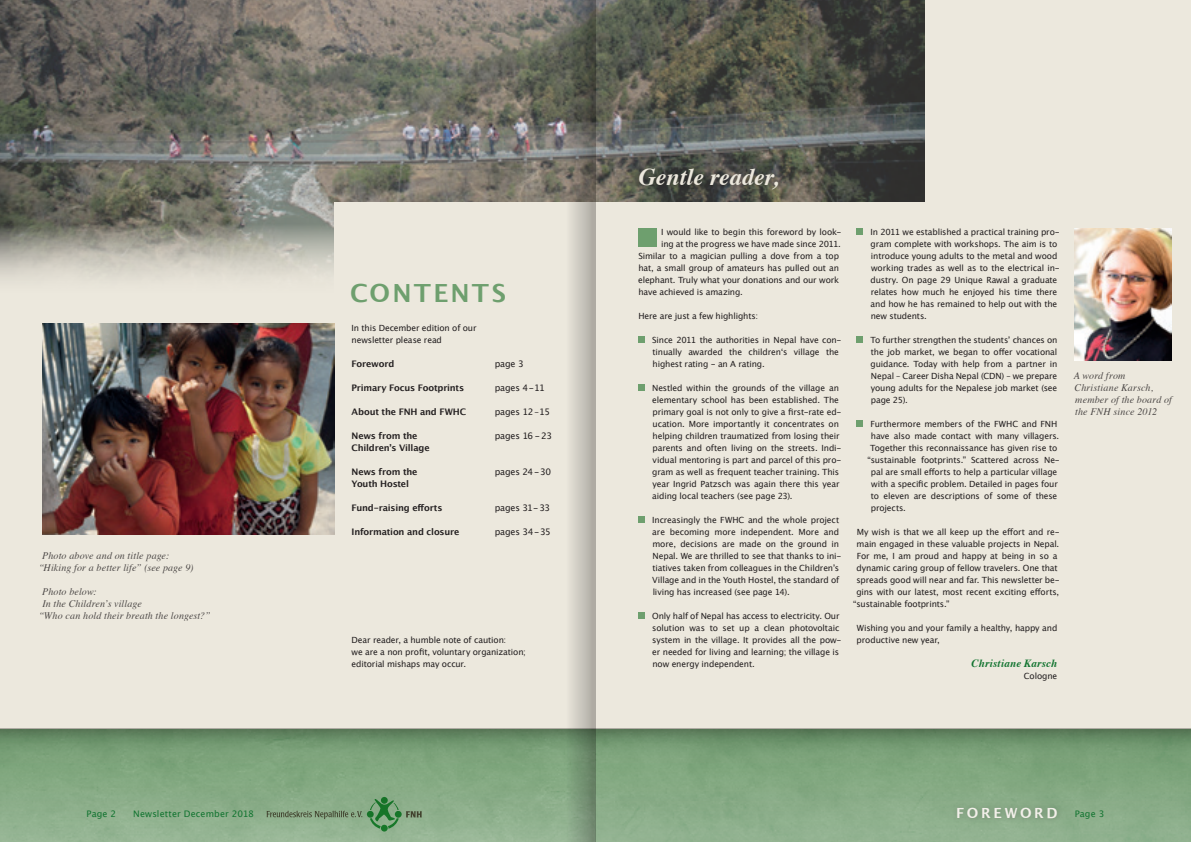
<style>
.page{position:relative;width:1191px;height:842px;background:#fff}
.page>*{position:absolute;margin:0;border:0;box-sizing:border-box;transform-origin:0 0}
.t1{font:700 25px "Lucida Grande";letter-spacing:.09em;color:#6e9f6e}
.t2{font:italic 700 24px "Times";color:#ece8dd}
.t3{font:700 14px "Lucida Grande";letter-spacing:.195em;color:#f3f0ea}
.t4{font:italic 700 11px "Times";letter-spacing:.02em;color:#127430}
.t5{font:italic 10px/12px "Times";letter-spacing:.015em;color:#231f20}
.t6{font:700 9px "Lucida Grande";letter-spacing:-.02em;color:#231f20}
.t7{font:9px "Lucida Grande";letter-spacing:-.02em;color:#231f20}
.t8{font:9px "Lucida Grande";letter-spacing:.01em;color:#127430}
.t9{font:8.5px/12px "Lucida Grande";letter-spacing:-.01em;color:#231f20}
</style>
<div class="page">
<img style="left:0;top:764px;width:565px;height:78px">
<div style="left:595px;top:0;width:596px;height:842px;background:#88ab87"></div>
<svg style="left:266px;top:797px;width:156px;height:34px;background:#81a580"></svg>
<div style="left:0;top:0;width:1191px;height:729px;background:#ece8dd"></div>
<img style="left:0;top:0;width:924px;height:280px">
<div style="left:334px;top:203px;width:857px;height:514px;background:#ece8dd"></div>
<div style="left:638px;top:336px;width:6px;height:7px;background:#6e9f6e"></div>
<div style="left:638px;top:384px;width:6px;height:7px;background:#6e9f6e"></div>
<div style="left:638px;top:516px;width:6px;height:7px;background:#6e9f6e"></div>
<div style="left:638px;top:612px;width:6px;height:7px;background:#6e9f6e"></div>
<div style="left:856px;top:228px;width:6px;height:7px;background:#6e9f6e"></div>
<div style="left:856px;top:336px;width:6px;height:7px;background:#6e9f6e"></div>
<div style="left:856px;top:420px;width:6px;height:7px;background:#6e9f6e"></div>
<img style="left:1074px;top:229px;width:97px;height:131px">
<div style="left:633px;top:163px;width:151px;height:32px;background:#231f20;opacity:.64"></div>
<svg style="left:565px;top:0;width:30px;height:842px"></svg>
<div style="left:951px;top:802px;width:112px;height:23px;background:#86a785"></div>
<svg style="left:0;top:729px;width:1191px;height:35px;fill:#759b73"></svg>
<img style="left:43px;top:324px;width:291px;height:210px">
<div style="left:638px;top:228px;width:18px;height:19px;background:#6e9f6e"></div>
<p class="t5" style="left:38px;top:549px;width:157px;text-indent:4px">Photo above and on title page: “Hiking for a better life” (see page 9)</p>
<p class="t5" style="left:42px;top:585px;width:56px">Photo below:</p>
<p class="t5" style="left:42px;top:597px;width:101px">In the Children’s village</p>
<p class="t5" style="left:38px;top:609px;width:174px">“Who can hold their breath the longest?”</p>
<h1 class="t1" style="left:350px;top:272px;width:158px">CONTENTS</h1>
<p class="t9" style="left:351px;top:322px;width:126px">In this December edition of our newsletter please read</p>
<p class="t6" style="left:351px;top:356px;width:44px">Foreword</p>
<p class="t7" style="left:494px;top:358px;width:31px">page 3</p>
<p class="t6" style="left:351px;top:380px;width:114px">Primary Focus Footprints</p>
<p class="t7" style="left:494px;top:382px;width:52px">pages 4-11</p>
<p class="t6" style="left:351px;top:404px;width:116px">About the FNH and FWHC</p>
<p class="t7" style="left:494px;top:406px;width:57px">pages 12–15</p>
<p class="t6" style="left:351px;top:428px;width:67px">News from the</p>
<p class="t7" style="left:494px;top:430px;width:59px">pages 16 -23</p>
<p class="t6" style="left:351px;top:440px;width:79px">Children’s Village</p>
<p class="t6" style="left:351px;top:464px;width:67px">News from the</p>
<p class="t7" style="left:494px;top:466px;width:58px">pages 24-30</p>
<p class="t6" style="left:351px;top:476px;width:59px">Youth Hostel</p>
<p class="t6" style="left:351px;top:500px;width:92px">Fund-raising efforts</p>
<p class="t7" style="left:494px;top:502px;width:57px">pages 31-33</p>
<p class="t6" style="left:351px;top:524px;width:109px">Information and closure</p>
<p class="t7" style="left:494px;top:526px;width:58px">pages 34-35</p>
<p class="t9" style="left:351px;top:634px;width:176px">Dear reader, a humble note of caution:<br>we are a non profit, voluntary organization; editorial mishaps may occur.</p>
<h2 class="t2" style="left:639px;top:155px;width:141px">Gentle reader,</h2>
<p class="t9" style="left:661px;top:226px;width:182px">I would like to begin this foreword by look-</p>
<p class="t9" style="left:661px;top:238px;width:181px">ing at the progress we have made since 2011.</p>
<p class="t9" style="left:638px;top:250px;width:202px">Similar to a magician pulling a dove from a top</p>
<p class="t9" style="left:638px;top:262px;width:202px">hat, a small group of amateurs has pulled out an</p>
<p class="t9" style="left:638px;top:274px;width:203px">elephant. Truly what your donations and our work</p>
<p class="t9" style="left:638px;top:286px;width:106px">have achieved is amazing.</p>
<p class="t9" style="left:638px;top:310px;width:121px">Here are just a few highlights:</p>
<p class="t9" style="left:652px;top:334px;width:191px">Since 2011 the authorities in Nepal have con&shy;tinually awarded the children‘s village the highest rating - an A rating.</p>
<p class="t9" style="left:652px;top:382px;width:191px">Nestled within the grounds of the village an elementary school has been established. The primary goal is not only to give a first-rate ed&shy;ucation. More importantly it concentrates on helping children traumatized from losing their parents and often living on the streets. Indi&shy;vidual mentoring is part and parcel of this pro&shy;gram as well as frequent teacher training. This year Ingrid Patzsch was again there this year aiding local teachers (see page 23).</p>
<p class="t9" style="left:652px;top:514px;width:191px">Increasingly the FWHC and the whole project are becoming more independent. More and more, decisions are made on the ground in Nepal. We are thrilled to see that thanks to ini&shy;tiatives taken from colleagues in the Children’s Village and in the Youth Hostel, the standard of living has increased (see page 14).</p>
<p class="t9" style="left:652px;top:610px;width:191px">Only half of Nepal has access to electricity. Our solution was to set up a clean photovoltaic system in the village. It provides all the pow&shy;er needed for living and learning; the village is now energy independent.</p>
<p class="t9" style="left:870px;top:226px;width:191px">In 2011 we established a practical training pro&shy;gram complete with workshops. The aim is to introduce young adults to the metal and wood working trades as well as to the electrical in&shy;dustry. On page 29 Unique Rawal a graduate relates how much he enjoyed his time there and how he has remained to help out with the new students.</p>
<p class="t9" style="left:870px;top:334px;width:188px;text-align:justify">To further strengthen the students’ chances on the job market, we began to offer vocational guidance. Today with help from a partner in Nepal – Career Disha Nepal (CDN) – we prepare young adults for the Nepalese job market (see page 25).</p>
<p class="t9" style="left:870px;top:418px;width:188px">Furthermore members of the FWHC and FNH</p>
<p class="t9" style="left:871px;top:430px;width:190px">have also made contact with many villagers.</p>
<p class="t9" style="left:870px;top:442px;width:189px">Together this reconnaissance has given rise to</p>
<p class="t9" style="left:867px;top:454px;width:194px">“sustainable footprints.” Scattered across Ne-</p>
<p class="t9" style="left:870px;top:466px;width:188px">pal are small efforts to help a particular village</p>
<p class="t9" style="left:871px;top:478px;width:188px">with a specific problem. Detailed in pages four</p>
<p class="t9" style="left:871px;top:490px;width:188px">to eleven are descriptions of some of these</p>
<p class="t9" style="left:870px;top:502px;width:37px">projects.</p>
<p class="t9" style="left:856px;top:526px;width:205px">My wish is that we all keep up the effort and re-</p>
<p class="t9" style="left:856px;top:538px;width:204px">main engaged in these valuable projects in Nepal.</p>
<p class="t9" style="left:856px;top:550px;width:202px">For me, I am proud and happy at being in so a</p>
<p class="t9" style="left:856px;top:562px;width:203px">dynamic caring group of fellow travelers. One that</p>
<p class="t9" style="left:856px;top:574px;width:205px">spreads good will near and far. This newsletter be-</p>
<p class="t9" style="left:856px;top:586px;width:204px">gins with our latest, most recent exciting efforts,</p>
<p class="t9" style="left:853px;top:598px;width:98px">“sustainable footprints.”</p>
<p class="t9" style="left:856px;top:622px;width:202px">Wishing you and your family a healthy, happy and productive new year,</p>
<p class="t4" style="left:971px;top:652px;width:87px">Christiane Karsch</p>
<p class="t9" style="left:1023px;top:670px;width:35px">Cologne</p>
<p class="t5" style="left:1073px;top:369px;width:100px">A word from<br>Christiane Karsch, member of the board of the FNH since 2012</p>
<h3 class="t3" style="left:956px;top:802px;width:103px">FOREWORD</h3>
<p class="t8" style="left:86px;top:809px;width:31px">Page 2</p>
<p class="t8" style="left:133px;top:809px;width:122px">Newsletter December 2018</p>
<p class="t8" style="left:1074px;top:809px;width:31px">Page 3</p>
</div>
